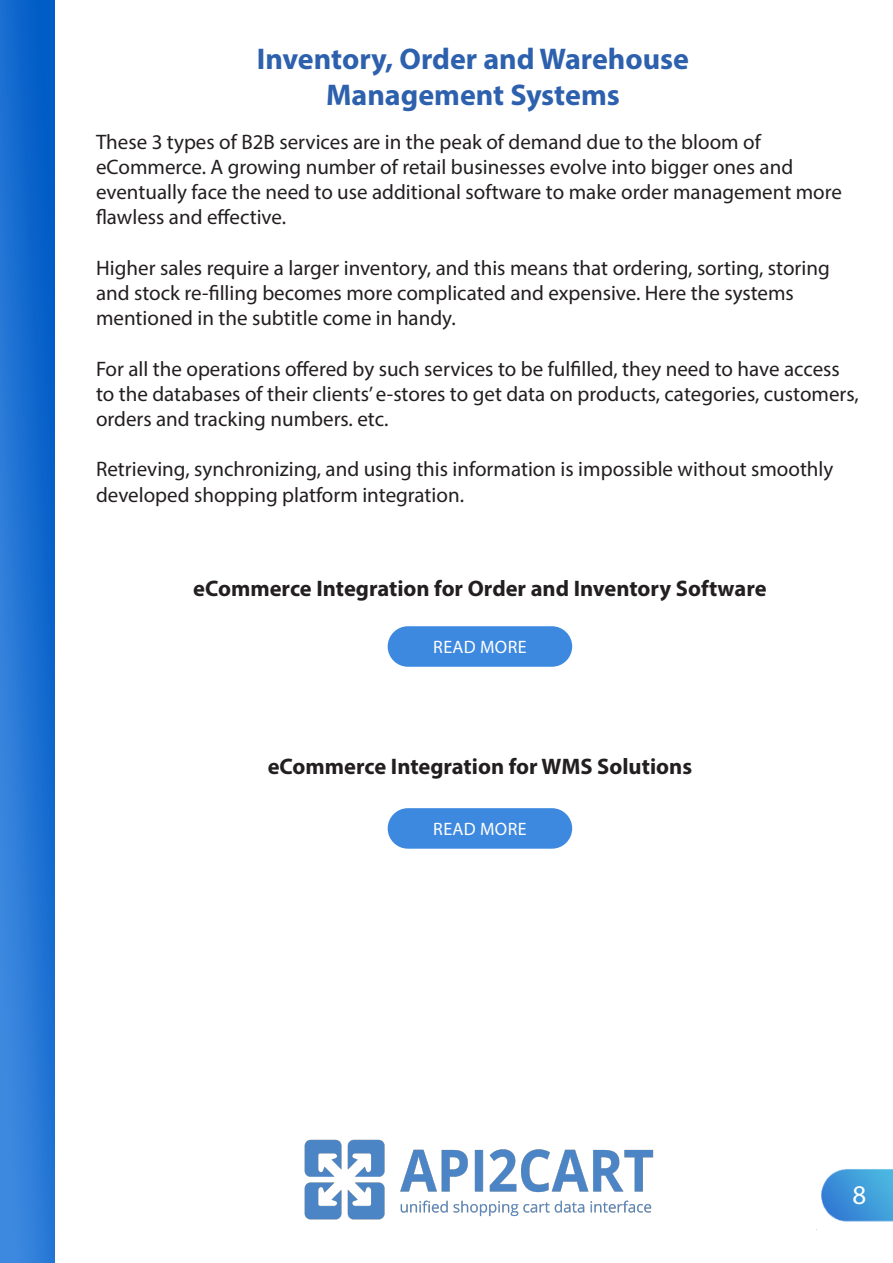
<style>
.page{position:relative;width:893px;height:1263px;background:#fff}
.page>*{position:absolute;margin:0;border:0;box-sizing:border-box;transform-origin:0 0}
.t1{font:700 30px "Myriad Pro";color:#2d60ad}
.t2{font:27px "Myriad Pro";color:#fff}
.t3{font:700 22.5px "Myriad Pro";color:#231f20}
.t4{font:21px/25.2px "Myriad Pro";color:#231f20}
.t5{font:18px "Myriad Pro";letter-spacing:.02em;color:#fff}
</style>
<div class="page">
<img style="left:0;top:0;width:54px;height:1263px">
<img style="left:304px;top:1139px;width:350px;height:81px">
<img style="left:821px;top:1169px;width:72px;height:53px">
<div style="left:388px;top:626px;width:184px;height:41px;background:#3e89e0;border-radius:20px"></div>
<div style="left:388px;top:808px;width:184px;height:41px;background:#3e89e0;border-radius:20px"></div>
<p class="t1" style="left:257px;top:40px;width:434px">Inventory, Order and Warehouse</p>
<p class="t1" style="left:326px;top:76px;width:295px">Management Systems</p>
<p class="t4" style="left:96px;top:129px;width:666px">These 3 types of B2B services are in the peak of demand due to the bloom of</p>
<p class="t4" style="left:96px;top:154px;width:699px">eCommerce. A growing number of retail businesses evolve into bigger ones and</p>
<p class="t4" style="left:96px;top:179px;width:747px">eventually face the need to use additional software to make order management more flawless and effective.</p>
<p class="t4" style="left:96px;top:255px;width:735px">Higher sales require a larger inventory, and this means that ordering, sorting, storing and stock re-filling becomes more complicated and expensive. Here the systems</p>
<p class="t4" style="left:96px;top:305px;width:361px">mentioned in the subtitle come in handy.</p>
<p class="t4" style="left:96px;top:356px;width:764px">For all the operations offered by such services to be fulfilled, they need to have access to the databases of their clients’ e-stores to get data on products, categories, customers, orders and tracking numbers. etc.</p>
<p class="t4" style="left:96px;top:456px;width:739px">Retrieving, synchronizing, and using this information is impossible without smoothly developed shopping platform integration.</p>
<p class="t3" style="left:193px;top:574px;width:575px">eCommerce Integration for Order and Inventory Software</p>
<p class="t5" style="left:433px;top:636px;width:95px">READ MORE</p>
<p class="t3" style="left:268px;top:752px;width:426px">eCommerce Integration for WMS Solutions</p>
<p class="t5" style="left:433px;top:818px;width:95px">READ MORE</p>
<p class="t2" style="left:853px;top:1178px;width:15px">8</p>
</div>
